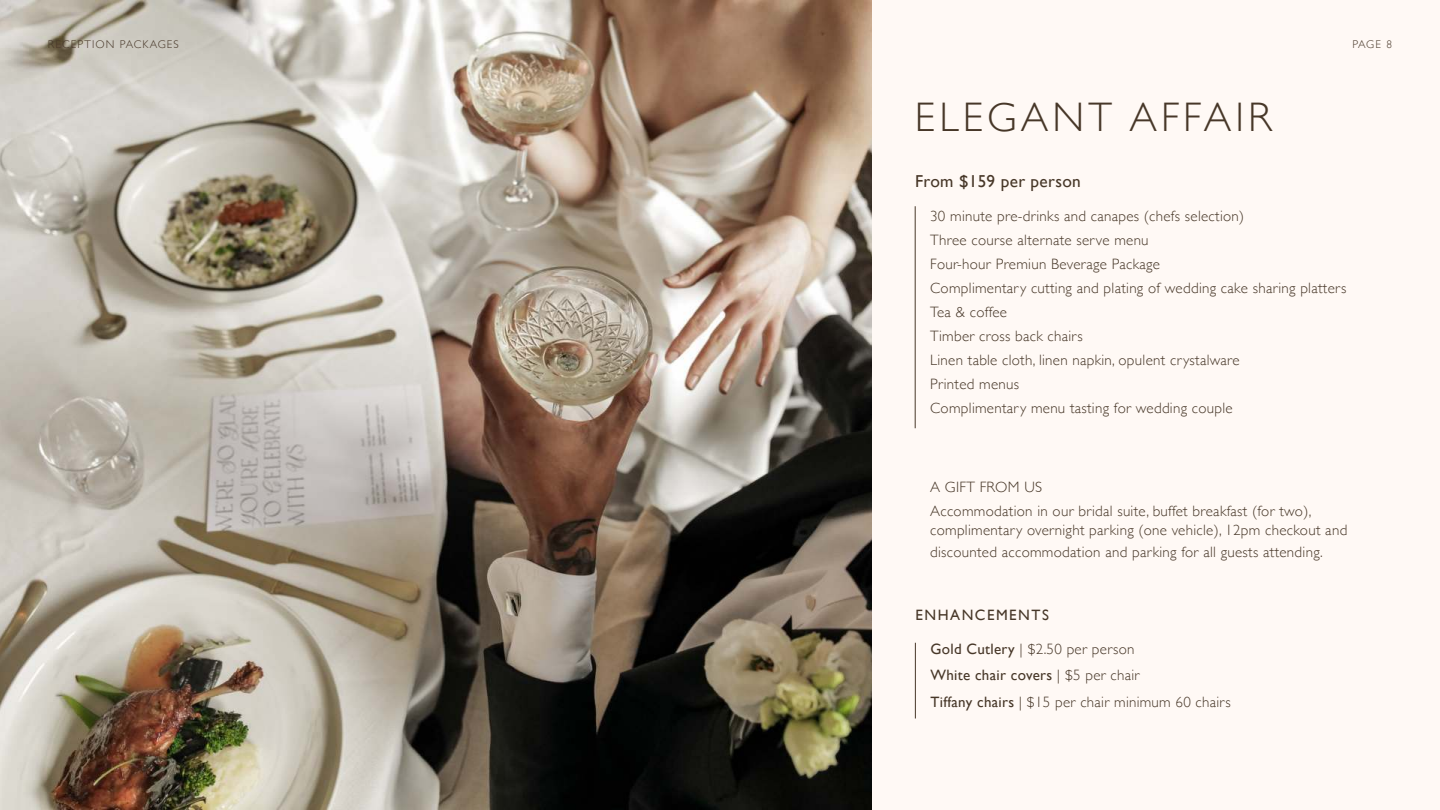
<style>
.page{position:relative;width:1440px;height:810px;background:#fff9f5}
.page>*{position:absolute;margin:0;border:0;box-sizing:border-box;transform-origin:0 0}
.t1{font:300 41.25px "Gill Sans";letter-spacing:.1em;color:#473728}
.t2{font:17.25px "Gill Sans";letter-spacing:.02em;color:#473728}
.t3{font:300 15px/24px "Gill Sans";letter-spacing:.02em;color:#473728}
.t4{font:15px "Gill Sans";letter-spacing:.1em;color:#473728}
.t5{font:300 11.25px "Gill Sans";letter-spacing:.1em;color:#473728}
.s1{font-weight:400}
</style>
<div class="page">
<img style="left:0;top:0;width:872px;height:810px">
<hr style="left:915px;top:206px;width:1px;height:222px;background:#473728">
<hr style="left:915px;top:643px;width:1px;height:75px;background:#473728">
<p class="t5" style="left:48px;top:40px;width:132px">RECEPTION PACKAGES</p>
<p class="t5" style="left:1352px;top:40px;width:41px">PAGE 8</p>
<h1 class="t1" style="left:915px;top:100px;width:358px">ELEGANT AFFAIR</h1>
<p class="t2" style="left:915px;top:174px;width:167px">From $159 per person</p>
<p class="t3" style="left:930px;top:205px;width:418px">30 minute pre-drinks and canapes (chefs selection)<br>Three course alternate serve menu<br>Four-hour Premiun Beverage Package<br>Complimentary cutting and plating of wedding cake sharing platters Tea &amp; coffee<br>Timber cross back chairs<br>Linen table cloth, linen napkin, opulent crystalware<br>Printed menus<br>Complimentary menu tasting for wedding couple</p>
<p class="t3" style="left:930px;top:476px;width:383px">A GIFT FROM US<br>Accommodation in our bridal suite, buffet breakfast (for two),</p>
<p class="t3" style="left:930px;top:520px;width:419px;line-height:22.5px">complimentary overnight parking (one vehicle), 12pm checkout and discounted accommodation and parking for all guests attending.</p>
<p class="t4" style="left:916px;top:609px;width:135px">ENHANCEMENTS</p>
<p class="t3" style="left:931px;top:637px;width:302px;line-height:26.2px"><span class="s1">Gold Cutlery</span> | $2.50 per person<br><span class="s1">White chair covers</span> | $5 per chair<br><span class="s1">Tiffany chairs</span> | $15 per chair minimum 60 chairs</p>
</div>
